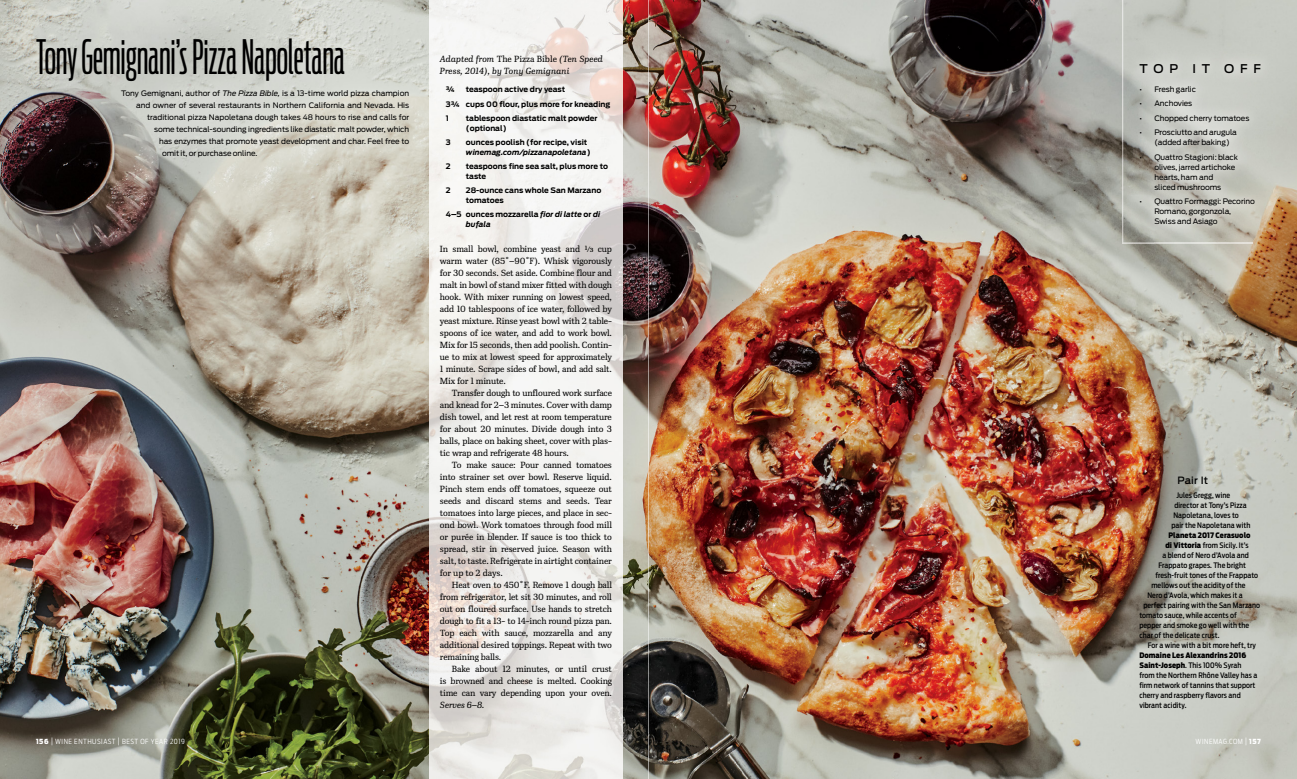
<style>
.page{position:relative;width:1297px;height:779px;background:#fff}
.page>*{position:absolute;margin:0;border:0;box-sizing:border-box;transform-origin:0 0}
.t1{font:300 47px "Antenna Comp";letter-spacing:-.005em;color:#000}
.t2{font:500 12px "Antenna";letter-spacing:.475em;color:#000}
.t3{font:500 10px "Antenna";letter-spacing:.025em;color:#000}
.t4{font:300 9px/12px "Ibis Text";letter-spacing:-.02em;color:#000;text-align:justify}
.t5{font:italic 300 9px/12px "Ibis Text";letter-spacing:-.005em;color:#000}
.t6{font:7.5px/10px "Antenna";letter-spacing:-.01em;color:#000}
.t7{font:500 7.5px/10px "Antenna Cond";letter-spacing:.01em;color:#000}
.t8{font:700 7.5px/9.5px "Antenna";color:#000}
.t9{font:900 7.5px "Antenna Cond";letter-spacing:.01em;color:#000}
.t10{font:300 7px "Antenna Cond";letter-spacing:.075em;color:#fff}
.s1{font-style:italic}
.s2{font-weight:900}
.s3{font-size:8.4px}
.s4{font-style:normal}
</style>
<div class="page">
<img style="left:0;top:0;width:648px;height:779px">
<img style="left:429px;top:0;width:193px;height:779px">
<img style="left:648px;top:0;width:648px;height:779px">
<img style="left:1121px;top:0;width:33px;height:244px">
<img style="left:1154px;top:243px;width:97px;height:1px">
<img style="left:1127px;top:51px;width:145px;height:186px">
<h1 class="t1" style="left:36px;top:38px;width:310px">Tony Gemignani’s Pizza Napoletana</h1>
<p class="t6" style="left:121px;top:89px;width:290px">Tony Gemignani, author of <span class="s1">The Pizza Bible,</span> is a 13-time world pizza champion</p>
<p class="t6" style="left:136px;top:101px;width:274px">and owner of several restaurants in Northern California and Nevada. His</p>
<p class="t6" style="left:147px;top:113px;width:264px">traditional pizza Napoletana dough takes 48 hours to rise and calls for</p>
<p class="t6" style="left:154px;top:125px;width:256px">some technical-sounding ingredients like diastatic malt powder, which</p>
<p class="t6" style="left:159px;top:137px;width:251px">has enzymes that promote yeast development and char. Feel free to</p>
<p class="t6" style="left:162px;top:149px;width:97px">omit it, or purchase online.</p>
<p class="t10" style="left:36px;top:739px;width:150px"><span class="s2">156</span> <span class="s3">|</span> WINE ENTHUSIAST <span class="s3">|</span> BEST OF YEAR 2019</p>
<p class="t5" style="left:440px;top:53px;width:165px">Adapted from <span class="s4">The Pizza Bible</span> (Ten Speed<br>Press, 2014), by Tony Gemignani</p>
<p class="t8" style="left:446px;top:85px;width:10px">¾</p>
<p class="t8" style="left:446px;top:83px;width:166px;line-height:14.5px;text-indent:20px">teaspoon active dry yeast<br>3¾ cups 00 flour, plus more for kneading<br>1</p>
<p class="t8" style="left:466px;top:114px;width:133px">tablespoon diastatic malt powder (optional)</p>
<p class="t8" style="left:446px;top:138px;width:6px">3</p>
<p class="t8" style="left:466px;top:138px;width:126px">ounces poolish (for recipe, visit <span class="s1">winemag.com/pizzanapoletana</span>)</p>
<p class="t8" style="left:446px;top:162px;width:6px">2</p>
<p class="t8" style="left:466px;top:162px;width:143px">teaspoons fine sea salt, plus more to taste</p>
<p class="t8" style="left:446px;top:186px;width:6px">2</p>
<p class="t8" style="left:466px;top:186px;width:137px">28-ounce cans whole San Marzano tomatoes</p>
<p class="t8" style="left:466px;top:210px;width:136px;text-indent:-20px">4–5 ounces mozzarella <span class="s1">fior di latte</span> or <span class="s1">di bufala</span></p>
<p class="t4" style="left:440px;top:243px;width:174px">In small bowl, combine yeast and 1/3 cup warm water (85˚–90˚F). Whisk vigorously for 30 seconds. Set aside. Combine flour and malt in bowl of stand mixer fitted with dough hook. With mixer running on lowest speed, add 10 tablespoons of ice water, followed by yeast mixture. Rinse yeast bowl with 2 table&shy;spoons of ice water, and add to work bowl.<br>Mix for 15 seconds, then add poolish. Contin&shy;ue to mix at lowest speed for approximately 1 minute. Scrape sides of bowl, and add salt.<br>Mix for 1 minute.</p>
<p class="t4" style="left:440px;top:387px;width:174px;text-indent:12px">Transfer dough to unfloured work surface and knead for 2–3 minutes. Cover with damp dish towel, and let rest at room temperature for about 20 minutes. Divide dough into 3 balls, place on baking sheet, cover with plas&shy;tic wrap and refrigerate 48 hours.</p>
<p class="t4" style="left:440px;top:459px;width:174px;text-indent:12px">To make sauce: Pour canned tomatoes into strainer set over bowl. Reserve liquid.<br>Pinch stem ends off tomatoes, squeeze out seeds and discard stems and seeds. Tear tomatoes into large pieces, and place in sec&shy;ond bowl. Work tomatoes through food mill or purée in blender. If sauce is too thick to spread, stir in reserved juice. Season with salt, to taste. Refrigerate in airtight container for up to 2 days.</p>
<p class="t4" style="left:440px;top:579px;width:174px;text-indent:12px">Heat oven to 450˚F. Remove 1 dough ball from refrigerator, let sit 30 minutes, and roll out on floured surface. Use hands to stretch dough to fit a 13- to 14-inch round pizza pan.<br>Top each with sauce, mozzarella and any additional desired toppings. Repeat with two remaining balls.</p>
<p class="t4" style="left:440px;top:663px;width:174px;text-indent:12px">Bake about 12 minutes, or until crust is browned and cheese is melted. Cooking time can vary depending upon your oven.</p>
<p class="t5" style="left:440px;top:700px;width:46px">Serves 6–8.</p>
<h2 class="t2" style="left:1139px;top:61px;width:123px">TOP IT OFF</h2>
<p class="t6" style="left:1139px;top:84px;width:58px">• Fresh garlic</p>
<p class="t6" style="left:1139px;top:99px;width:54px">• Anchovies</p>
<p class="t6" style="left:1139px;top:113px;width:111px">• Chopped cherry tomatoes</p>
<p class="t6" style="left:1154px;top:128px;width:84px;text-indent:-15px">• Prosciutto and arugula (added after baking)</p>
<p class="t6" style="left:1154px;top:152px;width:85px;text-indent:-15px">• Quattro Stagioni: black olives, jarred artichoke hearts, ham and<br>sliced mushrooms</p>
<p class="t6" style="left:1154px;top:197px;width:102px;text-indent:-15px">• Quattro Formaggi: Pecorino<br>Romano, gorgonzola,<br>Swiss and Asiago</p>
<p class="t3" style="left:1177px;top:474px;width:32px">Pair It</p>
<p class="t7" style="left:1176px;top:491px;width:55px">Jules Gregg, wine</p>
<p class="t7" style="left:1174px;top:501px;width:74px">director at Tony’s Pizza</p>
<p class="t7" style="left:1173px;top:511px;width:67px">Napoletana, loves to</p>
<p class="t7" style="left:1171px;top:521px;width:81px">pair the Napoletana with</p>
<p class="t9" style="left:1168px;top:531px;width:83px">Planeta 2017 Cerasuolo</p>
<p class="t7" style="left:1165px;top:541px;width:85px"><span class="s2">di Vittoria</span> from Sicily. It’s</p>
<p class="t7" style="left:1162px;top:551px;width:88px">a blend of Nero d’Avola and</p>
<p class="t7" style="left:1158px;top:561px;width:89px">Frappato grapes. The bright</p>
<p class="t7" style="left:1155px;top:571px;width:104px">fresh-fruit tones of the Frappato</p>
<p class="t7" style="left:1151px;top:581px;width:96px">mellows out the acidity of the</p>
<p class="t7" style="left:1147px;top:591px;width:97px">Nero d’Avola, which makes it a</p>
<p class="t7" style="left:1143px;top:601px;width:118px">perfect pairing with the San Marzano</p>
<p class="t7" style="left:1139px;top:611px;width:99px">tomato sauce, while accents of</p>
<p class="t7" style="left:1139px;top:621px;width:111px">pepper and smoke go well with the</p>
<p class="t7" style="left:1139px;top:631px;width:81px">char of the delicate crust.</p>
<p class="t7" style="left:1147px;top:641px;width:110px">For a wine with a bit more heft, try</p>
<p class="t7" style="left:1139px;top:651px;width:120px"><span class="s2">Domaine Les Alexandrins 2016<br>Saint-Joseph</span>. This 100% Syrah from the Northern Rhône Valley has a firm network of tannins that support cherry and raspberry flavors and vibrant acidity.</p>
<p class="t10" style="left:1195px;top:739px;width:67px">WINEMAG.COM <span class="s3">|</span> <span class="s2">157</span></p>
</div>
